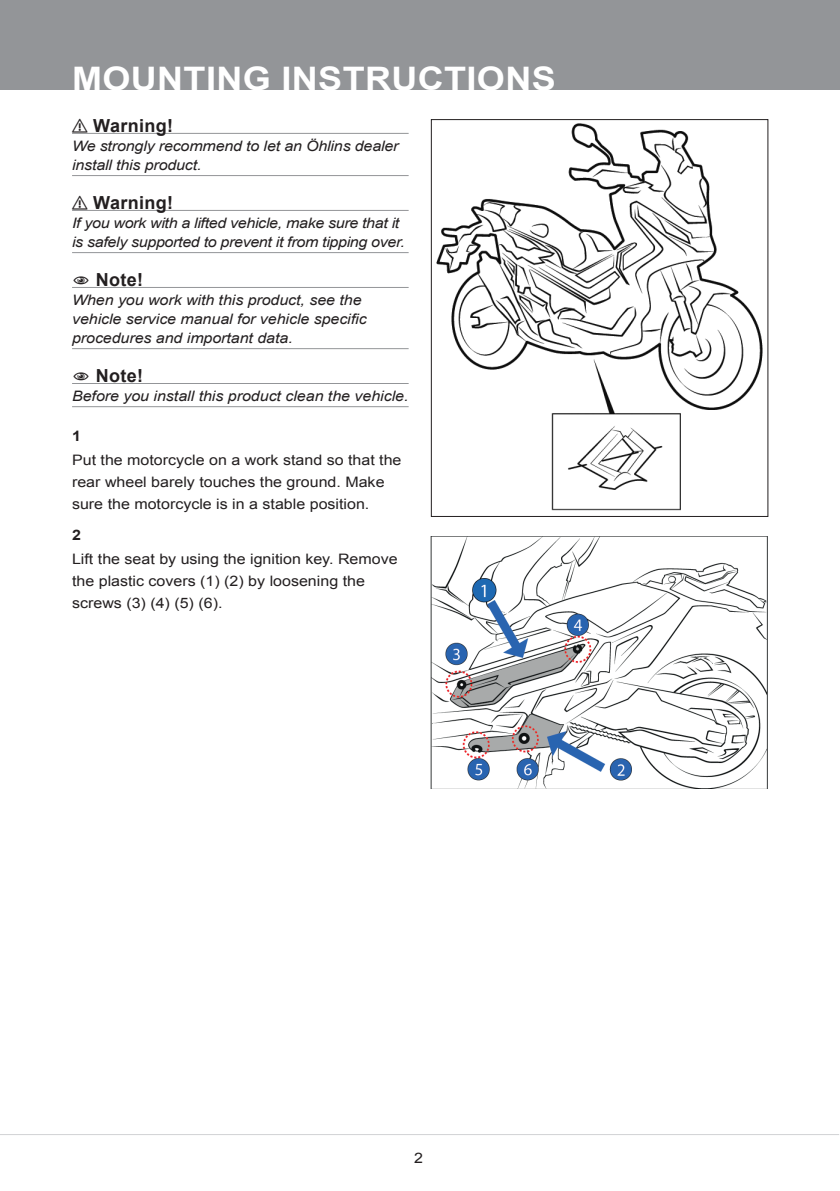
<style>
.page{position:relative;width:840px;height:1191px;background:#fff}
.page>*{position:absolute;margin:0;border:0;box-sizing:border-box;transform-origin:0 0}
.t1{font:700 32.4px "Arial";letter-spacing:.01em;color:#fff;scale:1.11 1}
.t2{font:700 18px "Arial";color:#231f20}
.t3{font:italic 14.4px/19px "Arial";letter-spacing:-.005em;color:#231f20;scale:1.11 1}
.t4{font:14.4px/22px "Arial";color:#231f20;scale:1.11 1}
.t5{font:700 14.4px "Arial";color:#231f20;scale:1.11 1}
</style>
<div class="page">
<div style="left:0;top:0;width:839px;height:90px;background:#939598"></div>
<hr style="left:0;top:1134px;width:838px;height:1px;background:#d1d2d4">
<img style="left:436px;top:123px;width:327px;height:388px">
<div style="left:430px;top:119px;width:338px;height:398px;border:1px solid #231f20"></div>
<hr style="left:72px;top:133px;width:336px;height:1px;background:#939598">
<hr style="left:72px;top:175px;width:336px;height:1px;background:#939598">
<hr style="left:72px;top:210px;width:336px;height:1px;background:#939598">
<hr style="left:72px;top:252px;width:336px;height:1px;background:#939598">
<hr style="left:72px;top:287px;width:336px;height:1px;background:#939598">
<hr style="left:72px;top:348px;width:336px;height:1px;background:#939598">
<hr style="left:72px;top:383px;width:336px;height:1px;background:#939598">
<hr style="left:72px;top:406px;width:336px;height:1px;background:#939598">
<img style="left:430px;top:536px;width:337px;height:253px">
<h1 class="t1" style="left:72px;top:57px;width:437px">MOUNTING INSTRUCTIONS</h1>
<p class="t2" style="left:72px;top:113px;width:47px">⚠ WARNING!</p>
<p class="t3" style="left:72px;top:136px;width:295px">We strongly recommend to let an Öhlins dealer install this product.</p>
<p class="t2" style="left:72px;top:190px;width:47px">⚠ WARNING!</p>
<p class="t3" style="left:72px;top:213px;width:301px">If you work with a lifted vehicle, make sure that it is safely supported to prevent it from tipping over.</p>
<p class="t2" style="left:109px;top:267px;width:36px">NOT E!</p>
<p class="t3" style="left:72px;top:290px;width:267px">When you work with this product, see the vehicle service manual for vehicle specific procedures and important data.</p>
<p class="t2" style="left:109px;top:363px;width:36px">NOT E!</p>
<p class="t3" style="left:72px;top:386px;width:304px">Before you install this product clean the vehicle.</p>
<p class="t5" style="left:72px;top:426px;width:10px">1</p>
<p class="t4" style="left:72px;top:449px;width:298px">Put the motorcycle on a work stand so that the rear wheel barely touches the ground. Make sure the motorcycle is in a stable position.</p>
<p class="t5" style="left:72px;top:525px;width:10px">2</p>
<p class="t4" style="left:72px;top:548px;width:294px">Lift the seat by using the ignition key. Remove the plastic covers (1) (2) by loosening the screws (3) (4) (5) (6).</p>
<p class="t4" style="left:414px;top:1147px;width:10px">2</p>
</div>
